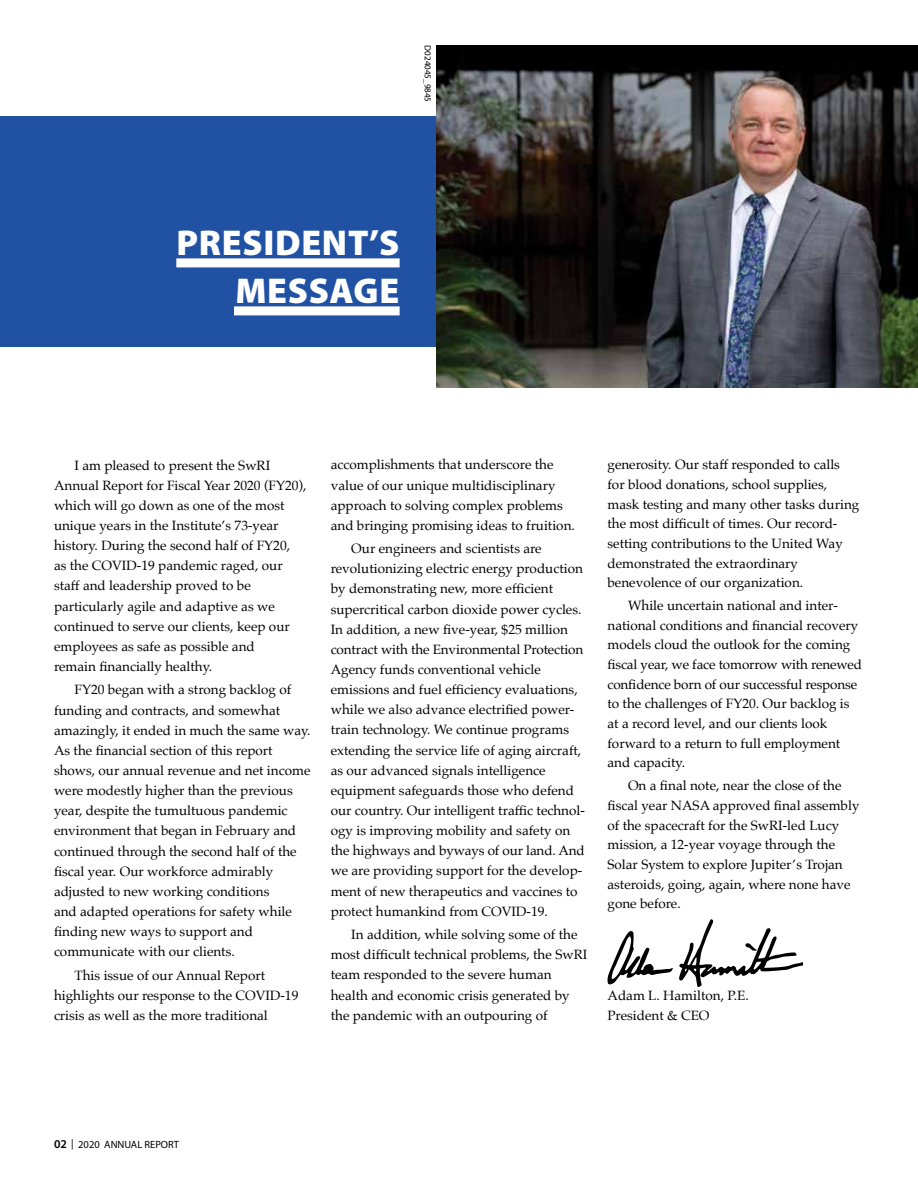
<style>
.page{position:relative;width:918px;height:1188px;background:#fff}
.page>*{position:absolute;margin:0;border:0;box-sizing:border-box;transform-origin:0 0}
.t1{font:900 36px/48px "Myriad Pro";letter-spacing:.02em;color:#fff;text-align:right}
.t2{font:13.5px/20.1px "Palatino";color:#000}
.t3{font:10.5px "Myriad Pro";color:#000}
.t4{font:9px "Myriad Pro";color:#000}
.s1{font-weight:600;font-size:12px}
</style>
<div class="page">
<div style="left:0;top:117px;width:918px;height:230px;background:#2051a3"></div>
<div style="left:176px;top:258px;width:224px;height:9px;background:#fff"></div>
<div style="left:234px;top:306px;width:166px;height:9px;background:#fff"></div>
<img style="left:436px;top:45px;width:482px;height:343px">
<svg style="left:608px;top:931px;width:65px;height:53px"></svg>
<svg style="left:679px;top:920px;width:124px;height:66px"></svg>
<p class="t4" style="left:433px;top:45px;width:58px;rotate:90deg">D024045_9845</p>
<h1 class="t1" style="left:177px;top:217px;width:224px">PRESIDENT’S<br>MESSAGE</h1>
<p class="t2" style="left:54px;top:455px;width:254px;text-indent:21px">I am pleased to present the SwRI Annual Report for Fiscal Year 2020 (FY20), which will go down as one of the most unique years in the Institute’s 73-year history. During the second half of FY20,<br>as the COVID-19 pandemic raged, our staff and leadership proved to be particularly agile and adaptive as we continued to serve our clients, keep our employees as safe as possible and<br>remain financially healthy.</p>
<p class="t2" style="left:54px;top:680px;width:258px;text-indent:21px">FY20 began with a strong backlog of funding and contracts, and somewhat amazingly, it ended in much the same way.<br>As the financial section of this report shows, our annual revenue and net income were modestly higher than the previous year, despite the tumultuous pandemic environment that began in February and continued through the second half of the fiscal year. Our workforce admirably adjusted to new working conditions<br>and adapted operations for safety while finding new ways to support and communicate with our clients.</p>
<p class="t2" style="left:54px;top:965px;width:246px;text-indent:21px">This issue of our Annual Report highlights our response to the COVID-19 crisis as well as the more traditional</p>
<p class="t2" style="left:331px;top:455px;width:246px">accomplishments that underscore the value of our unique multidisciplinary approach to solving complex problems and bringing promising ideas to fruition.</p>
<p class="t2" style="left:331px;top:538px;width:256px;text-indent:21px">Our engineers and scientists are revolutionizing electric energy production by demonstrating new, more efficient supercritical carbon dioxide power cycles.<br>In addition, a new five-year, $25 million contract with the Environmental Protection Agency funds conventional vehicle emissions and fuel efficiency evaluations, while we also advance electrified power&shy;train technology. We continue programs extending the service life of aging aircraft, as our advanced signals intelligence equipment safeguards those who defend our country. Our intelligent traffic technol&shy;ogy is improving mobility and safety on the highways and byways of our land. And we are providing support for the develop&shy;ment of new therapeutics and vaccines to protect humankind from COVID-19.</p>
<p class="t2" style="left:331px;top:924px;width:258px;text-indent:21px">In addition, while solving some of the most difficult technical problems, the SwRI team responded to the severe human health and economic crisis generated by the pandemic with an outpouring of</p>
<p class="t2" style="left:608px;top:455px;width:253px;line-height:19.6px">generosity. Our staff responded to calls for blood donations, school supplies, mask testing and many other tasks during the most difficult of times. Our record&shy;setting contributions to the United Way demonstrated the extraordinary benevolence of our organization.</p>
<p class="t2" style="left:608px;top:596px;width:256px;line-height:19.6px;text-indent:21px">While uncertain national and inter&shy;national conditions and financial recovery models cloud the outlook for the coming fiscal year, we face tomorrow with renewed confidence born of our successful response to the challenges of FY20. Our backlog is at a record level, and our clients look forward to a return to full employment and capacity.</p>
<p class="t2" style="left:608px;top:776px;width:254px;line-height:19.6px;text-indent:21px">On a final note, near the close of the fiscal year NASA approved final assembly of the spacecraft for the SwRI-led Lucy mission, a 12-year voyage through the Solar System to explore Jupiter’s Trojan asteroids, going, again, where none have gone before.</p>
<p class="t2" style="left:608px;top:986px;width:143px;line-height:19.6px">Adam L. Hamilton, P.E.<br>President &amp; CEO</p>
<p class="t3" style="left:54px;top:1138px;width:127px"><span class="s1">02</span> | 2020 ANNUAL REPORT</p>
</div>
